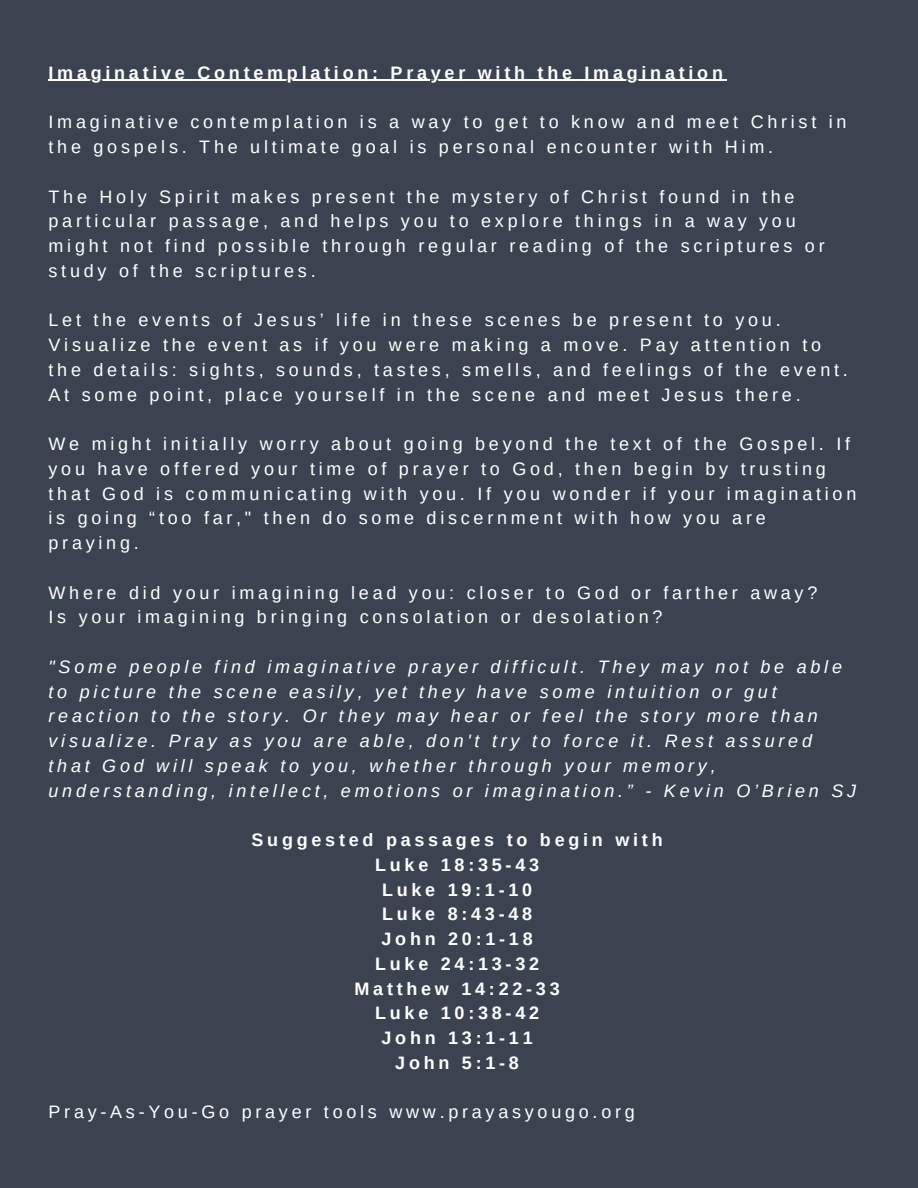
<style>
.page{position:relative;width:918px;height:1188px;background:#3b4350}
.page>*{position:absolute;margin:0;border:0;box-sizing:border-box;transform-origin:0 0}
.t1{font:18px/24.8px "Arimo";letter-spacing:.21em;color:#fff}
.t2{font:italic 18px/24.8px "Arimo";letter-spacing:.21em;color:#fff}
.t3{font:700 18px/24.8px "Arimo";letter-spacing:.21em;color:#fff;text-align:center}
</style>
<div class="page">
<hr style="left:49px;top:80px;width:678px;height:1px;background:#fff">
<p class="t3" style="left:49px;top:60px;width:676px">Imaginative Contemplation: Prayer with the Imagination</p>
<p class="t1" style="left:49px;top:110px;width:800px">Imaginative contemplation is a way to get to know and meet Christ in the gospels. The ultimate goal is personal encounter with Him.</p>
<p class="t1" style="left:49px;top:184px;width:778px">The Holy Spirit makes present the mystery of Christ found in the particular passage, and helps you to explore things in a way you might not find possible through regular reading of the scriptures or study of the scriptures.</p>
<p class="t1" style="left:49px;top:308px;width:801px">Let the events of Jesus’ life in these scenes be present to you.<br>Visualize the event as if you were making a move. Pay attention to the details: sights, sounds, tastes, smells, and feelings of the event.<br>At some point, place yourself in the scene and meet Jesus there.</p>
<p class="t1" style="left:49px;top:431px;width:809px">We might initially worry about going beyond the text of the Gospel. If you have offered your time of prayer to God, then begin by trusting that God is communicating with you. If you wonder if your imagination is going “too far," then do some discernment with how you are praying.</p>
<p class="t1" style="left:49px;top:580px;width:770px">Where did your imagining lead you: closer to God or farther away?<br>Is your imagining bringing consolation or desolation?</p>
<p class="t2" style="left:49px;top:654px;width:809px">"Some people find imaginative prayer difficult. They may not be able to picture the scene easily, yet they have some intuition or gut reaction to the story. Or they may hear or feel the story more than visualize. Pray as you are able, don't try to force it. Rest assured that God will speak to you, whether through your memory, understanding, intellect, emotions or imagination.” - Kevin O’Brien SJ</p>
<p class="t3" style="left:252px;top:827px;width:413px">Suggested passages to begin with<br>Luke 18:35-43<br>Luke 19:1-10<br>Luke 8:43-48<br>John 20:1-18<br>Luke 24:13-32<br>Matthew 14:22-33<br>Luke 10:38-42<br>John 13:1-11<br>John 5:1-8</p>
<p class="t1" style="left:49px;top:1100px;width:588px">Pray-As-You-Go prayer tools www.prayasyougo.org</p>
</div>
